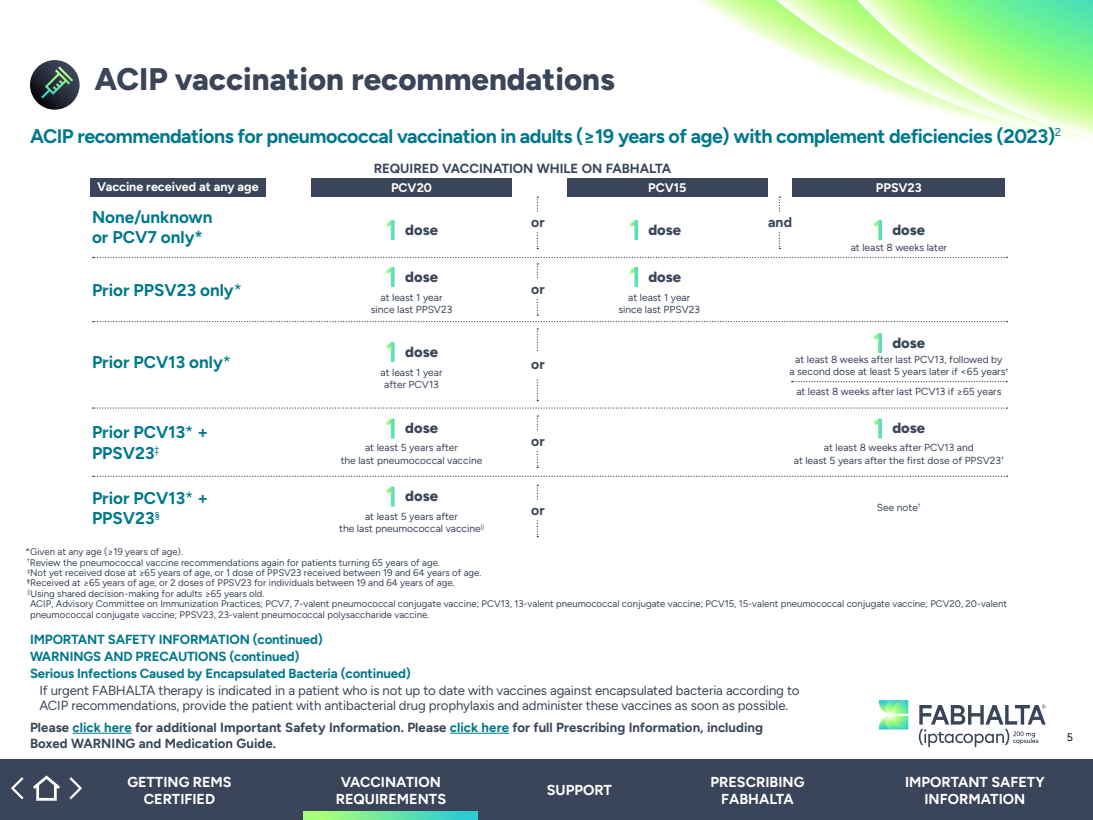
<style>
.page{position:relative;width:1093px;height:820px;background:#fff}
.page>*{position:absolute;margin:0;border:0;box-sizing:border-box;transform-origin:0 0}
.t1{font:800 31.2px "Figtree";color:#3b4559}
.t2{font:700 19.6px "Figtree";letter-spacing:-.025em;color:#00788d}
.t3{font:700 17.04px/20.4px "Figtree";color:#00788d}
.t4{font:800 14.76px "Figtree";color:#3b4559}
.t5{font:700 14.4px/17.3px "Figtree";color:#fff;text-align:center}
.t6{font:700 14.04px "Figtree";letter-spacing:.005em;color:#3b4559}
.t7{font:13.2px/14.4px "Figtree";letter-spacing:-.01em;color:#3b4559}
.t8{font:700 13.2px/16px "Figtree";color:#3b4559}
.t9{font:700 13.2px/16.8px "Figtree";letter-spacing:-.01em;color:#00788d}
.t10{font:700 12.48px "Figtree";color:#fff}
.t11{font:10.8px "Figtree";color:#000}
.t12{font:10.24px/12.3px "Figtree";color:#3b4559;text-align:center}
.t13{font:9.6px "Figtree";color:#3b4559}
.s1{font-weight:700;font-size:28.4px;color:#fff}
.s2{font-weight:400}
.s3{color:#00788d}
</style>
<div class="page">
<svg style="left:919px;top:704px;width:127px;height:42px"></svg>
<svg style="left:879px;top:700px;width:29px;height:29px"></svg>
<svg style="left:698px;top:0;width:78px;height:45px"></svg>
<svg style="left:776px;top:0;width:317px;height:141px"></svg>
<svg style="left:857px;top:0;width:236px;height:137px"></svg>
<hr style="left:73px;top:732px;width:59px;height:1px;background:#00788d">
<hr style="left:450px;top:732px;width:59px;height:1px;background:#00788d">
<svg style="left:30px;top:60px;width:50px;height:50px"></svg>
<svg style="left:41px;top:66px;width:32px;height:32px"></svg>
<div style="left:91px;top:178px;width:175px;height:18px;background:#3b4559"></div>
<div style="left:311px;top:178px;width:200px;height:18px;background:#3b4559"></div>
<div style="left:567px;top:178px;width:200px;height:18px;background:#3b4559"></div>
<div style="left:793px;top:178px;width:212px;height:18px;background:#3b4559"></div>
<svg style="left:791px;top:381px;width:216px;height:1px"></svg>
<svg style="left:93px;top:475px;width:915px;height:2px"></svg>
<svg style="left:93px;top:407px;width:915px;height:1px"></svg>
<svg style="left:537px;top:196px;width:1px;height:53px"></svg>
<div style="left:521px;top:213px;width:34px;height:19px;background:#fff"></div>
<svg style="left:537px;top:415px;width:1px;height:52px"></svg>
<div style="left:521px;top:432px;width:34px;height:19px;background:#fff"></div>
<svg style="left:93px;top:257px;width:915px;height:65px"></svg>
<div style="left:521px;top:280px;width:34px;height:19px;background:#fff"></div>
<svg style="left:537px;top:484px;width:1px;height:53px"></svg>
<div style="left:521px;top:501px;width:34px;height:19px;background:#fff"></div>
<svg style="left:537px;top:328px;width:1px;height:73px"></svg>
<div style="left:521px;top:351px;width:34px;height:26px;background:#fff"></div>
<svg style="left:779px;top:196px;width:1px;height:53px"></svg>
<div style="left:763px;top:213px;width:34px;height:19px;background:#fff"></div>
<div style="left:0;top:759px;width:1093px;height:60px;background:#3b4559"></div>
<svg style="left:11px;top:775px;width:71px;height:26px"></svg>
<svg style="left:303px;top:811px;width:175px;height:8px"></svg>
<h1 class="t1" style="left:94px;top:60px;width:522px">ACIP vaccination recommendations</h1>
<h2 class="t2" style="left:30px;top:124px;width:1032px">ACIP recommendations for pneumococcal vaccination in adults (≥19 years of age) with complement deficiencies (2023)<sup>2</sup></h2>
<h3 class="t8" style="left:374px;top:160px;width:299px">REQUIRED VACCINATION WHILE ON FABHALTA</h3>
<p class="t10" style="left:97px;top:179px;width:163px">Vaccine received at any age</p>
<p class="t10" style="left:391px;top:180px;width:42px">PCV20</p>
<p class="t10" style="left:648px;top:180px;width:40px">PCV15</p>
<p class="t10" style="left:876px;top:180px;width:47px">PPSV23</p>
<h3 class="t4" style="left:385px;top:220px;width:54px"><span class="s1">1</span> dose</h3>
<h3 class="t4" style="left:385px;top:267px;width:54px"><span class="s1">1</span> dose</h3>
<h3 class="t4" style="left:629px;top:267px;width:54px"><span class="s1">1</span> dose</h3>
<h3 class="t3" style="left:92px;top:206px;width:122px">None/unknown or PCV7 only*</h3>
<h3 class="t3" style="left:92px;top:280px;width:151px">Prior PPSV23 only<span class="s2">*</span></h3>
<h3 class="t6" style="left:768px;top:214px;width:25px">and</h3>
<h3 class="t6" style="left:531px;top:214px;width:15px">or</h3>
<h3 class="t4" style="left:629px;top:220px;width:54px"><span class="s1">1</span> dose</h3>
<h3 class="t4" style="left:873px;top:220px;width:54px"><span class="s1">1</span> dose</h3>
<p class="t12" style="left:851px;top:241px;width:98px">at least 8 weeks later</p>
<h3 class="t6" style="left:531px;top:280px;width:15px">or</h3>
<p class="t12" style="left:371px;top:291px;width:83px">at least 1 year since last PPSV23</p>
<p class="t12" style="left:618px;top:291px;width:83px">at least 1 year since last PPSV23</p>
<h3 class="t3" style="left:92px;top:351px;width:141px">Prior PCV13 only<span class="s2">*</span></h3>
<h3 class="t3" style="left:92px;top:421px;width:118px">Prior PCV13<span class="s2">*</span> +<br>PPSV23<sup>‡</sup></h3>
<h3 class="t3" style="left:92px;top:487px;width:118px">Prior PCV13<span class="s2">*</span> +<br>PPSV23<sup>§</sup></h3>
<h3 class="t4" style="left:385px;top:342px;width:54px"><span class="s1">1</span> dose</h3>
<p class="t12" style="left:380px;top:365px;width:64px">at least 1 year after PCV13</p>
<h3 class="t4" style="left:385px;top:419px;width:54px"><span class="s1">1</span> dose</h3>
<p class="t12" style="left:341px;top:441px;width:143px">at least 5 years after<br>the last pneumococcal vaccine</p>
<h3 class="t4" style="left:385px;top:486px;width:54px"><span class="s1">1</span> dose</h3>
<p class="t12" style="left:339px;top:510px;width:146px">at least 5 years after<br>the last pneumococcal vaccine<sup>||</sup></p>
<h3 class="t6" style="left:531px;top:355px;width:15px">or</h3>
<h3 class="t6" style="left:531px;top:432px;width:15px">or</h3>
<h3 class="t6" style="left:531px;top:501px;width:15px">or</h3>
<h3 class="t4" style="left:872px;top:333px;width:54px"><span class="s1">1</span> dose</h3>
<p class="t12" style="left:789px;top:353px;width:220px">at least 8 weeks after last PCV13, followed by<br>a second dose at least 5 years later if &lt;65 years<sup>†</sup></p>
<p class="t12" style="left:796px;top:385px;width:207px">at least 8 weeks after last PCV13 if ≥65 years</p>
<h3 class="t4" style="left:872px;top:419px;width:54px"><span class="s1">1</span> dose</h3>
<p class="t12" style="left:794px;top:441px;width:212px">at least 8 weeks after PCV13 and<br>at least 5 years after the first dose of PPSV23<sup>†</sup></p>
<p class="t12" style="left:877px;top:501px;width:45px">See note<sup>†</sup></p>
<p class="t13" style="left:25px;top:546px;width:159px">*Given at any age (≥19 years of age).</p>
<p class="t13" style="left:27px;top:556px;width:414px"><sup>†</sup>Review the pneumococcal vaccine recommendations again for patients turning 65 years of age.</p>
<p class="t13" style="left:27px;top:567px;width:456px"><sup>‡</sup>Not yet received dose at ≥65 years of age, or 1 dose of PPSV23 received between 19 and 64 years of age.</p>
<p class="t13" style="left:27px;top:577px;width:429px"><sup>§</sup>Received at ≥65 years of age, or 2 doses of PPSV23 for individuals between 19 and 64 years of age.</p>
<p class="t13" style="left:27px;top:588px;width:239px"><sup>||</sup>Using shared decision-making for adults ≥65 years old.</p>
<p class="t13" style="left:30px;top:598px;width:979px">ACIP, Advisory Committee on Immunization Practices; PCV7, 7-valent pneumococcal conjugate vaccine; PCV13, 13-valent pneumococcal conjugate vaccine; PCV15, 15-valent pneumococcal conjugate vaccine; PCV20, 20-valent</p>
<p class="t13" style="left:30px;top:608px;width:401px">pneumococcal conjugate vaccine; PPSV23, 23-valent pneumococcal polysaccharide vaccine.</p>
<h3 class="t9" style="left:30px;top:630px;width:382px">IMPORTANT SAFETY INFORMATION (continued)<br>WARNINGS AND PRECAUTIONS (continued)<br>Serious Infections Caused by Encapsulated Bacteria (continued)</h3>
<p class="t7" style="left:39px;top:683px;width:761px">If urgent FABHALTA therapy is indicated in a patient who is not up to date with vaccines against encapsulated bacteria according to<br>ACIP recommendations, provide the patient with antibacterial drug prophylaxis and administer these vaccines as soon as possible.</p>
<h3 class="t8" style="left:30px;top:718px;width:734px">Please <span class="s3">click here</span> for additional Important Safety Information. Please <span class="s3">click here</span> for full Prescribing Information, including<br>Boxed WARNING and Medication Guide.</h3>
<h3 class="t5" style="left:127px;top:772px;width:106px">GETTING REMS<br>CERTIFIED</h3>
<h3 class="t5" style="left:336px;top:772px;width:112px">VACCINATION<br>REQUIREMENTS</h3>
<h3 class="t5" style="left:547px;top:781px;width:67px">SUPPORT</h3>
<h3 class="t5" style="left:710px;top:772px;width:95px">PRESCRIBING<br>FABHALTA</h3>
<h3 class="t5" style="left:905px;top:772px;width:141px">IMPORTANT SAFETY<br>INFORMATION</h3>
<p class="t11" style="left:1067px;top:731px;width:8px">5</p>
</div>
